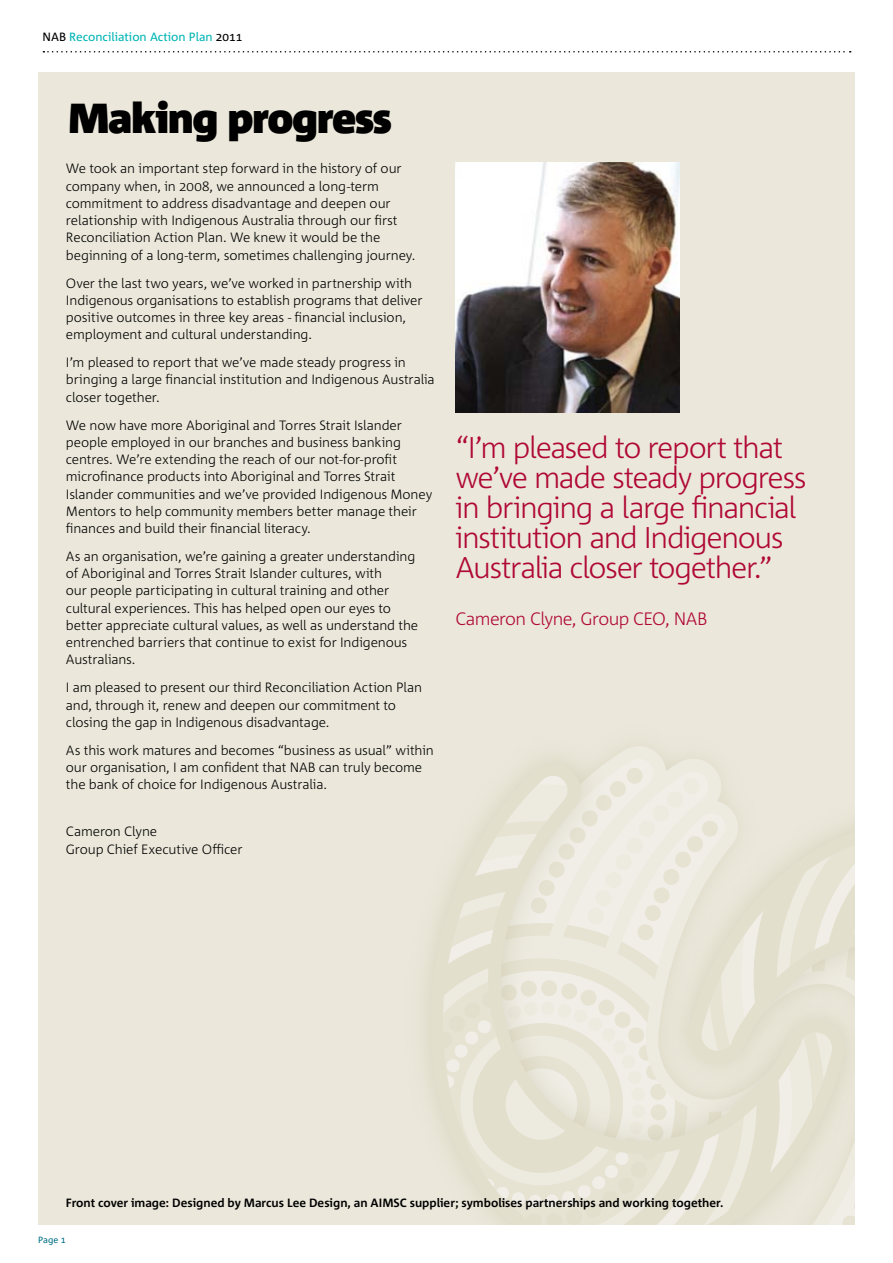
<style>
.page{position:relative;width:893px;height:1263px;background:#fff}
.page>*{position:absolute;margin:0;border:0;box-sizing:border-box;transform-origin:0 0}
.t1{font:900 42px "Corpid C1 s";letter-spacing:-.035em;color:#000}
.t2{font:300 30px/30px "Corpid C1 s";letter-spacing:-.045em;color:#b00836}
.t3{font:300 18px "Corpid C1 s";letter-spacing:-.03em;color:#b00836}
.t4{font:300 13.5px/17.2px "Corpid C1 s";letter-spacing:-.01em;color:#000}
.t5{font:700 12px "Corpid C1 s";color:#000}
.t6{font:12px "Corpid C1 s";color:#00b5b5}
.t7{font:9px "Corpid C1 s";color:#007085}
.s1{color:#000}
</style>
<div class="page">
<div style="left:38px;top:72px;width:343px;height:1153px;background:#ebe8db"></div>
<div style="left:256px;top:695px;width:125px;height:530px;background:#ebe8db"></div>
<div style="left:381px;top:72px;width:474px;height:1153px;background:#ebe8db"></div>
<svg style="left:389px;top:348px;width:466px;height:877px;background:#e9e6d9"></svg>
<svg style="left:43px;top:51px;width:808px;height:2px"></svg>
<img style="left:455px;top:163px;width:225px;height:249px">
<p class="t6" style="left:43px;top:29px;width:194px"><span class="s1">NAB</span> Reconciliation Action Plan <span class="s1">2011</span></p>
<h1 class="t1" style="left:68px;top:92px;width:325px">Making progress</h1>
<p class="t4" style="left:66px;top:160px;width:351px">We took an important step forward in the history of our company when, in 2008, we announced a long-term commitment to address disadvantage and deepen our relationship with Indigenous Australia through our first Reconciliation Action Plan. We knew it would be the beginning of a long-term, sometimes challenging journey.</p>
<p class="t4" style="left:66px;top:274px;width:358px">Over the last two years, we’ve worked in partnership with Indigenous organisations to establish programs that deliver positive outcomes in three key areas - financial inclusion, employment and cultural understanding.</p>
<p class="t4" style="left:66px;top:353px;width:370px">I’m pleased to report that we’ve made steady progress in bringing a large financial institution and Indigenous Australia closer together.</p>
<p class="t4" style="left:66px;top:416px;width:368px">We now have more Aboriginal and Torres Strait Islander people employed in our branches and business banking centres. We’re extending the reach of our not-for-profit microfinance products into Aboriginal and Torres Strait Islander communities and we’ve provided Indigenous Money Mentors to help community members better manage their finances and build their financial literacy.</p>
<p class="t4" style="left:66px;top:547px;width:354px">As an organisation, we’re gaining a greater understanding of Aboriginal and Torres Strait Islander cultures, with<br>our people participating in cultural training and other cultural experiences. This has helped open our eyes to better appreciate cultural values, as well as understand the entrenched barriers that continue to exist for Indigenous Australians.</p>
<p class="t4" style="left:66px;top:679px;width:358px">I am pleased to present our third Reconciliation Action Plan and, through it, renew and deepen our commitment to closing the gap in Indigenous disadvantage.</p>
<p class="t4" style="left:66px;top:741px;width:369px">As this work matures and becomes “business as usual” within our organisation, I am confident that NAB can truly become the bank of choice for Indigenous Australia.</p>
<p class="t4" style="left:66px;top:822px;width:178px">Cameron Clyne<br>Group Chief Executive Officer</p>
<h2 class="t2" style="left:455px;top:432px;width:353px">“I’m pleased to report that we’ve made steady progress in bringing a large financial institution and Indigenous<br>Australia closer together.”</h2>
<h3 class="t3" style="left:455px;top:608px;width:253px">Cameron Clyne, Group CEO, NAB</h3>
<p class="t5" style="left:66px;top:1195px;width:659px">Front cover image: Designed by Marcus Lee Design, an AIMSC supplier; symbolises partnerships and working together.</p>
<p class="t7" style="left:38px;top:1234px;width:22px">Page</p>
</div>
